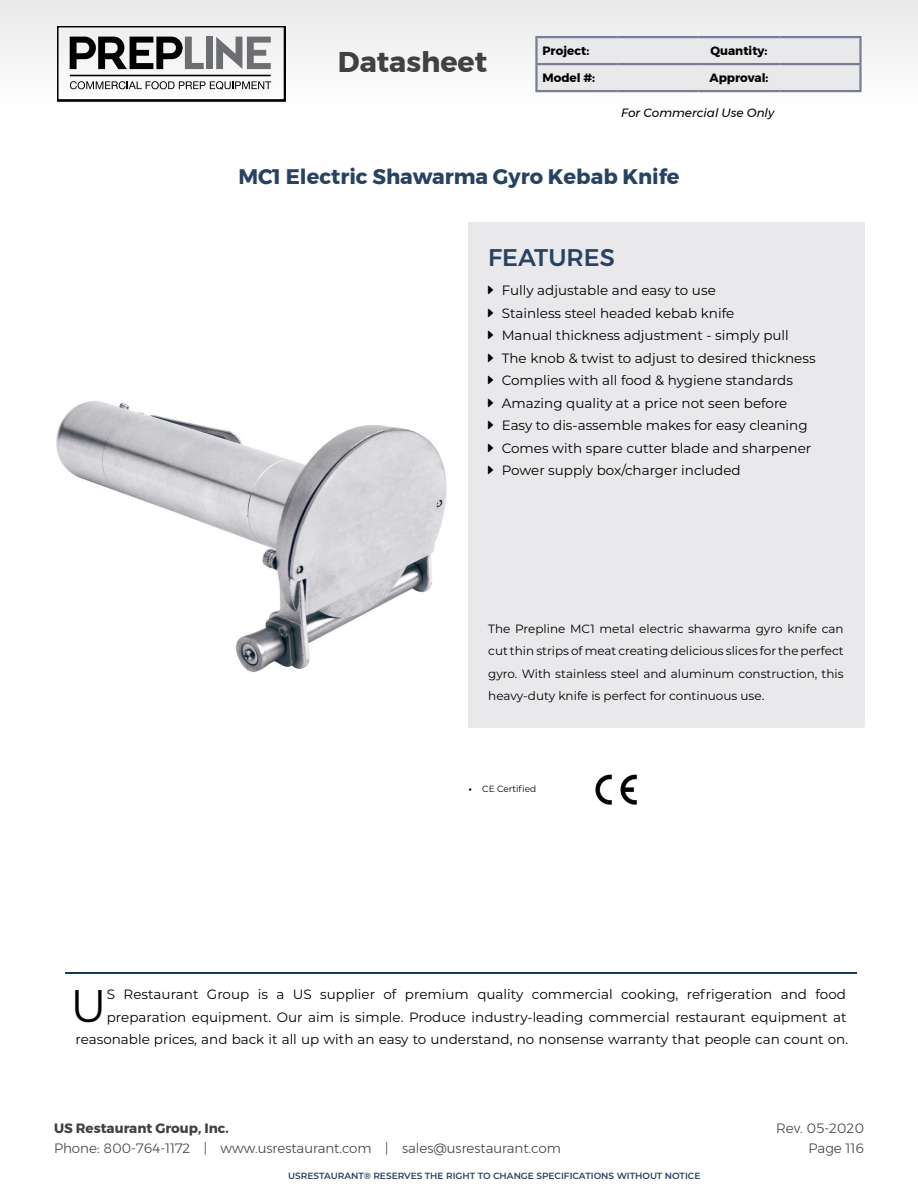
<style>
.page{position:relative;width:918px;height:1188px;background:#fff}
.page>*{position:absolute;margin:0;border:0;box-sizing:border-box;transform-origin:0 0}
.t1{font:45.6px "Montserrat";color:#000}
.t2{font:700 28.5px "Montserrat";color:#414042}
.t3{font:500 24px "Montserrat";color:#284262}
.t4{font:700 21px "Montserrat";color:#284262}
.t5{font:13.5px/22.5px "Montserrat";color:#000;text-align:right}
.t6{font:300 13.5px/19.5px "Montserrat";color:#414042;text-align:right}
.t7{font:700 13.5px "Montserrat";color:#414042}
.t8{font:12px/22.5px "Montserrat";color:#000;text-align:justify}
.t9{font:700 12px "Montserrat";color:#000}
.t10{font:italic 12px "Montserrat";color:#000}
.t11{font:600 9px "Montserrat";color:#284262}
.t12{font:9px "Montserrat";color:#000}
.s1{font-size:13.5px}
.s2{font-weight:700}
</style>
<div class="page">
<hr style="left:65px;top:972px;width:792px;height:2px;background:#133a5b">
<img style="left:595px;top:774px;width:42px;height:31px">
<img style="left:56px;top:401px;width:391px;height:271px">
<div style="left:468px;top:223px;width:396px;height:504px;background:#e9e9ec"></div>
<div style="left:0;top:0;width:918px;height:127px;background:#f5f5f6"></div>
<div style="left:538px;top:38px;width:321px;height:52px;background:#e9e9ec"></div>
<hr style="left:535px;top:36px;width:82px;height:2px;background:#777d95">
<hr style="left:535px;top:38px;width:3px;height:25px;background:#777d95">
<hr style="left:617px;top:36px;width:81px;height:2px;background:#777d95">
<hr style="left:698px;top:36px;width:81px;height:2px;background:#777d95">
<hr style="left:779px;top:36px;width:83px;height:2px;background:#777d95">
<hr style="left:859px;top:38px;width:3px;height:25px;background:#777d95">
<hr style="left:535px;top:63px;width:82px;height:2px;background:#777d95">
<hr style="left:535px;top:65px;width:3px;height:25px;background:#777d95">
<hr style="left:617px;top:63px;width:81px;height:2px;background:#777d95">
<hr style="left:698px;top:63px;width:81px;height:2px;background:#777d95">
<hr style="left:779px;top:63px;width:83px;height:2px;background:#777d95">
<hr style="left:859px;top:65px;width:3px;height:25px;background:#777d95">
<hr style="left:535px;top:90px;width:82px;height:2px;background:#777d95">
<hr style="left:617px;top:90px;width:81px;height:2px;background:#777d95">
<hr style="left:698px;top:90px;width:81px;height:2px;background:#777d95">
<hr style="left:779px;top:90px;width:83px;height:2px;background:#777d95">
<svg style="left:57px;top:26px;width:228px;height:76px"></svg>
<h2 class="t2" style="left:338px;top:39px;width:151px">Datasheet</h2>
<p class="t9" style="left:542px;top:41px;width:48px">Project:</p>
<p class="t9" style="left:710px;top:41px;width:59px">Quantity:</p>
<p class="t9" style="left:542px;top:68px;width:54px">Model #:</p>
<p class="t9" style="left:709px;top:68px;width:61px">Approval:</p>
<p class="t10" style="left:621px;top:103px;width:154px">For Commercial Use Only</p>
<h3 class="t4" style="left:238px;top:159px;width:443px">MC1 Electric Shawarma Gyro Kebab Knife</h3>
<h3 class="t3" style="left:488px;top:239px;width:128px">FEATURES</h3>
<p class="t5" style="left:502px;top:279px;width:315px;text-align:left">Fully adjustable and easy to use<br>Stainless steel headed kebab knife<br>Manual thickness adjustment - simply pull The knob &amp; twist to adjust to desired thickness Complies with all food &amp; hygiene standards Amazing quality at a price not seen before Easy to dis-assemble makes for easy cleaning Comes with spare cutter blade and sharpener Power supply box/charger included</p>
<p class="t8" style="left:488px;top:617px;width:357px">The Prepline MC1 metal electric shawarma gyro knife can cut thin strips of meat creating delicious slices for the perfect gyro. With stainless steel and aluminum construction, this heavy-duty knife is perfect for continuous use<span class="s1">.</span></p>
<p class="t12" style="left:469px;top:783px;width:69px"><span class="s2">•</span> CE Certified</p>
<p class="t5" style="left:76px;top:983px;width:774px">S Restaurant Group is a US supplier of premium quality commercial cooking, refrigeration and food preparation equipment. Our aim is simple. Produce industry-leading commercial restaurant equipment at reasonable prices, and back it all up with an easy to understand, no nonsense warranty that people can count on.</p>
<h1 class="t1" style="left:70px;top:974px;width:38px">U</h1>
<p class="t7" style="left:54px;top:1117px;width:176px">US Restaurant Group, Inc.</p>
<p class="t6" style="left:54px;top:1138px;width:508px">Phone: 800-764-1172 | www.usrestaurant.com | sales@usrestaurant.com</p>
<p class="t11" style="left:288px;top:1170px;width:414px">USRESTAURANT® RESERVES THE RIGHT TO CHANGE SPECIFICATIONS WITHOUT NOTICE</p>
<p class="t6" style="left:776px;top:1118px;width:89px">Rev. 05-2020<br>Page 116</p>
</div>
